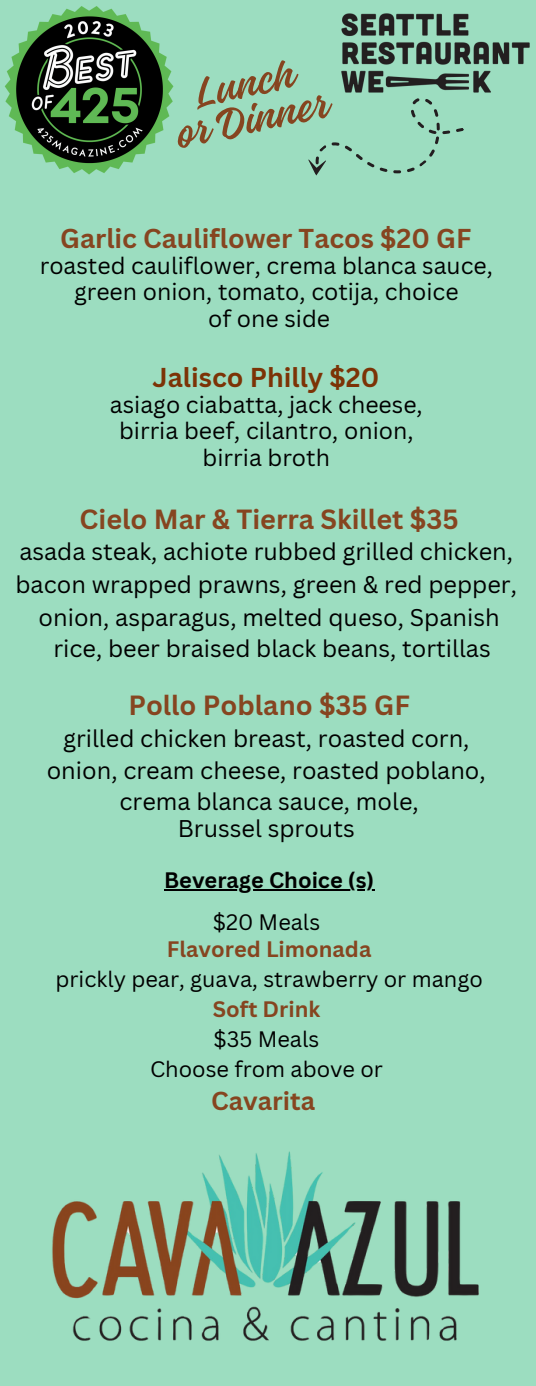
<style>
.page{position:relative;width:536px;height:1386px;background:#9cddc0}
.page>*{position:absolute;margin:0;border:0;box-sizing:border-box;transform-origin:0 0}
.t1{font:44.27px/35.9px "Gladiola";color:#864520;text-align:center}
.t2{font:700 26.95px "Canva Sans";color:#864520}
.t3{font:700 26.6px "Canva Sans";color:#864520}
.t4{font:700 26.6px "Canva Sans";color:#7c3306}
.t5{font:700 25.2px "Canva Sans";color:#864520}
.t6{font:23.45px "Canva Sans";color:#000}
.t7{font:23.1px "Canva Sans";color:#000}
.t8{font:21.7px "Canva Sans";color:#000}
.t9{font:700 21.7px "Canva Sans";color:#864520}
.t10{font:700 21.7px "Canva Sans";color:#000}
</style>
<div class="page">
<hr style="left:164px;top:890px;width:210px;height:1px;background:#000">
<img style="left:52px;top:1151px;width:427px;height:190px">
<img style="left:4px;top:6px;width:170px;height:169px">
<img style="left:341px;top:13px;width:189px;height:80px">
<svg style="left:308px;top:70px;width:156px;height:106px"></svg>
<p class="t1" style="left:163px;top:81px;width:156px;rotate:-12deg">Lunch<br>or Dinner</p>
<p class="t3" style="left:60px;top:219px;width:412px">Garlic Cauliflower Tacos $20 GF</p>
<p class="t7" style="left:40px;top:249px;width:454px">roasted cauliflower, crema blanca sauce,</p>
<h1 class="t7" style="left:74px;top:276px;width:386px">green onion, tomato, cotija, choice</h1>
<p class="t7" style="left:208px;top:302px;width:123px">of one side</p>
<p class="t4" style="left:152px;top:359px;width:228px">Jalisco Philly $20</p>
<p class="t7" style="left:110px;top:388px;width:314px">asiago ciabatta, jack cheese,</p>
<p class="t7" style="left:119px;top:415px;width:296px">birria beef, cilantro, onion,</p>
<p class="t7" style="left:202px;top:441px;width:129px">birria broth</p>
<p class="t2" style="left:80px;top:500px;width:380px">Cielo Mar &amp; Tierra Skillet $35</p>
<p class="t6" style="left:19px;top:535px;width:495px">asada steak, achiote rubbed grilled chicken,</p>
<p class="t6" style="left:16px;top:568px;width:503px">bacon wrapped prawns, green &amp; red pepper,</p>
<p class="t6" style="left:39px;top:601px;width:462px">onion, asparagus, melted queso, Spanish</p>
<p class="t6" style="left:53px;top:632px;width:438px">rice, beer braised black beans, tortillas</p>
<p class="t2" style="left:128px;top:686px;width:283px">Pollo Poblano $35 GF</p>
<p class="t6" style="left:63px;top:721px;width:408px">grilled chicken breast, roasted corn,</p>
<p class="t6" style="left:47px;top:754px;width:440px">onion, cream cheese, roasted poblano,</p>
<p class="t6" style="left:119px;top:784px;width:300px">crema blanca sauce, mole,</p>
<p class="t6" style="left:178px;top:812px;width:178px">Brussel sprouts</p>
<p class="t10" style="left:164px;top:865px;width:211px">Beverage Choice (s)</p>
<p class="t8" style="left:213px;top:907px;width:109px">$20 Meals</p>
<p class="t9" style="left:167px;top:933px;width:206px">Flavored Limonada</p>
<p class="t8" style="left:55px;top:964px;width:428px">prickly pear, guava, strawberry or mango</p>
<h2 class="t9" style="left:213px;top:994px;width:109px">Soft Drink</h2>
<p class="t8" style="left:213px;top:1024px;width:107px">$35 Meals</p>
<p class="t8" style="left:150px;top:1054px;width:234px">Choose from above or</p>
<p class="t5" style="left:211px;top:1083px;width:105px">Cavarita</p>
</div>
